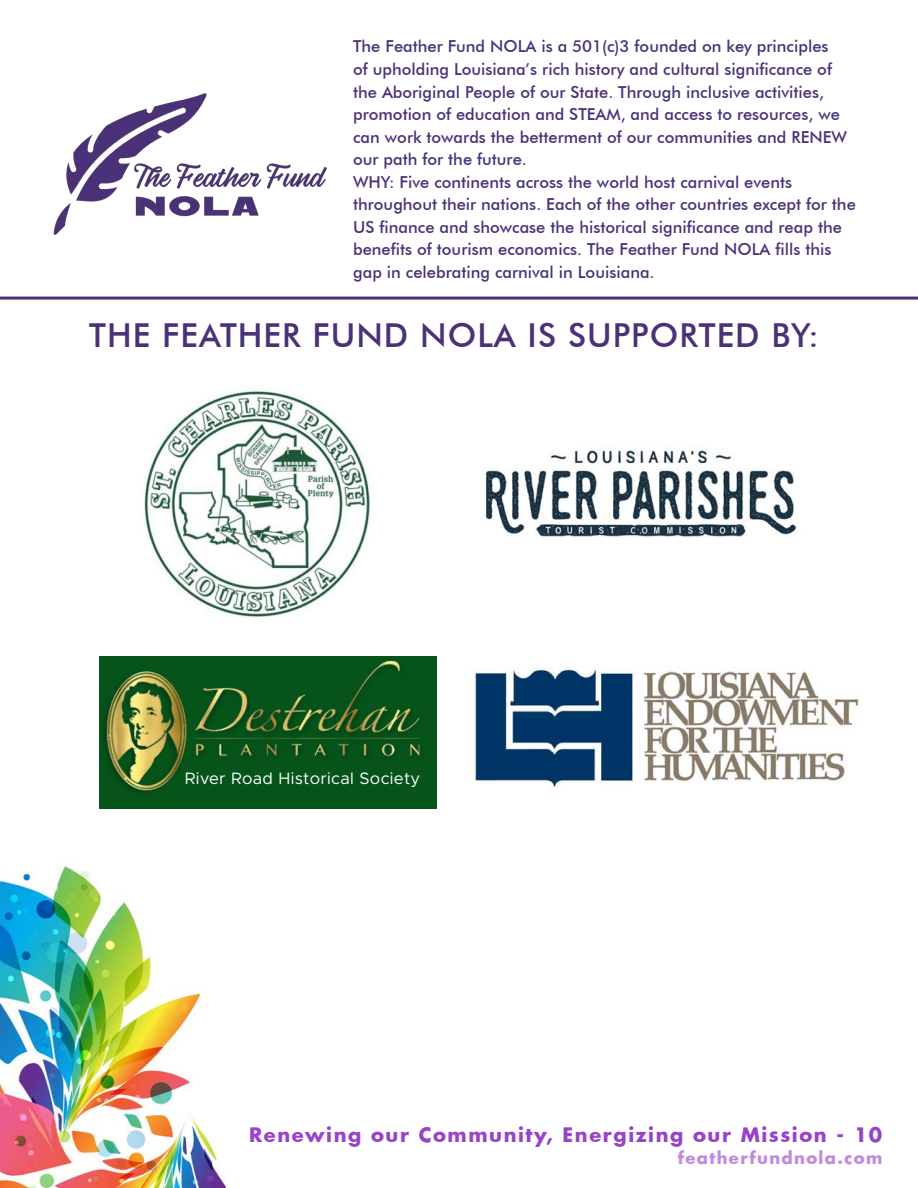
<style>
.page{position:relative;width:918px;height:1188px;background:#fff}
.page>*{position:absolute;margin:0;border:0;box-sizing:border-box;transform-origin:0 0}
.t1{font:500 33px "Futura BT";letter-spacing:.03em;color:#4b3278}
.t2{font:700 19.5px "Futura";letter-spacing:.08em;color:#9943c8}
.t3{font:500 16.5px/22.5px "Futura BT";color:#4b3278}
.t4{font:16.5px "Metropolis";letter-spacing:.02em;color:#fff}
.t5{font:700 16.5px "Futura";letter-spacing:.08em;color:#c08add}
</style>
<div class="page">
<img style="left:0;top:865px;width:226px;height:323px">
<div style="left:99px;top:656px;width:338px;height:153px;background:#06541a"></div>
<img style="left:104px;top:660px;width:316px;height:132px">
<img style="left:53px;top:93px;width:274px;height:142px">
<img style="left:474px;top:667px;width:385px;height:121px">
<img style="left:144px;top:390px;width:226px;height:227px">
<img style="left:485px;top:449px;width:312px;height:89px">
<hr style="left:0;top:297px;width:918px;height:3px;background:#4b3278">
<p class="t3" style="left:353px;top:35px;width:495px">The Feather Fund NOLA is a 501(c)3 founded on key principles of upholding Louisiana’s rich history and cultural significance of the Aboriginal People of our State. Through inclusive activities, promotion of education and STEAM, and access to resources, we can work towards the betterment of our communities and RENEW our path for the future.</p>
<p class="t3" style="left:353px;top:170px;width:504px">WHY: Five continents across the world host carnival events throughout their nations. Each of the other countries except for the US finance and showcase the historical significance and reap the benefits of tourism economics. The Feather Fund NOLA fills this gap in celebrating carnival in Louisiana.</p>
<p class="t1" style="left:89px;top:315px;width:731px">THE FEATHER FUND NOLA IS SUPPORTED BY:</p>
<p class="t4" style="left:185px;top:768px;width:237px">River Road Historical Society</p>
<p class="t2" style="left:249px;top:1121px;width:635px">Renewing our Community, Energizing our Mission - 10</p>
<p class="t5" style="left:678px;top:1147px;width:206px">featherfundnola.com</p>
</div>
